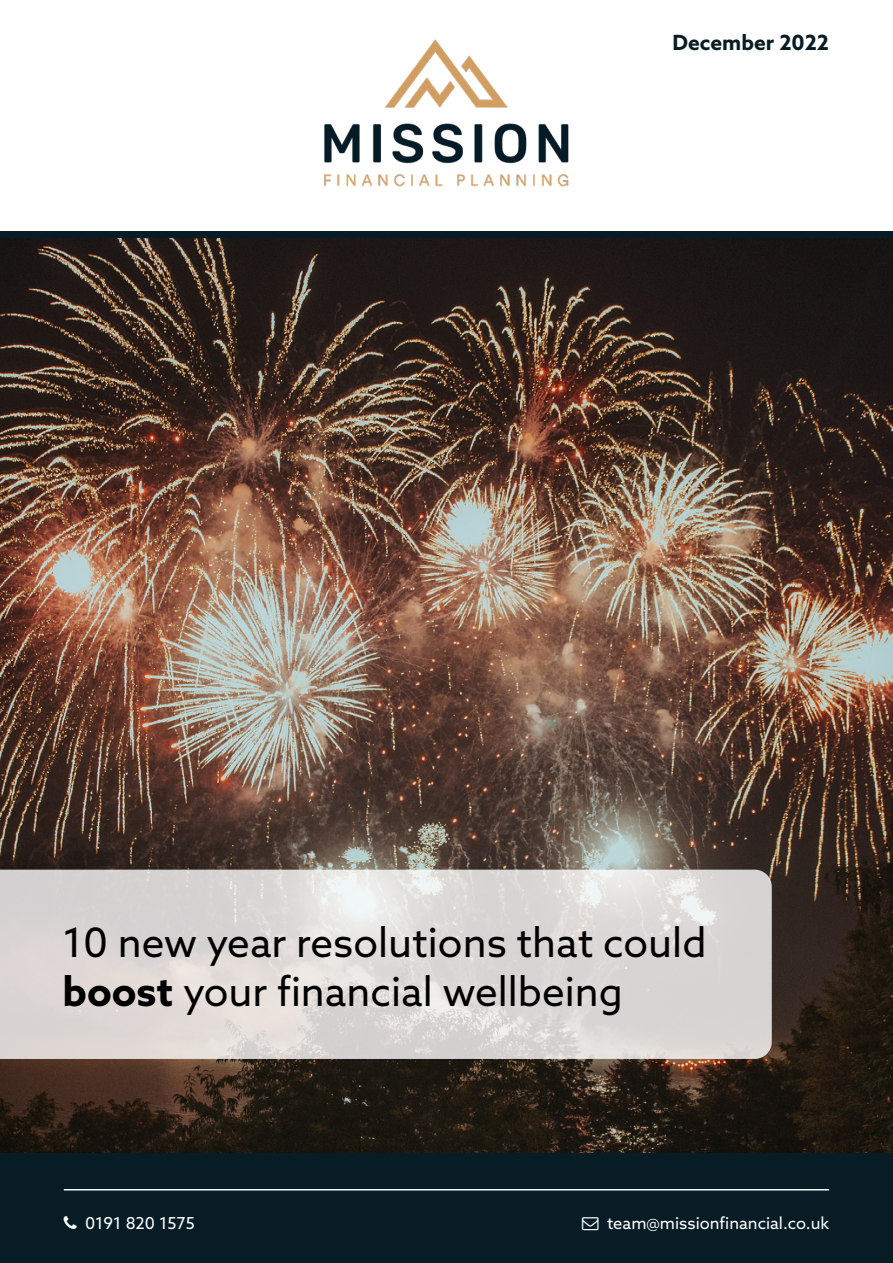
<style>
.page{position:relative;width:893px;height:1263px;background:#fff}
.page>*{position:absolute;margin:0;border:0;box-sizing:border-box;transform-origin:0 0}
.t1{font:40.5px/48.6px "Azo Sans";color:#000}
.t2{font:700 21px "Azo Sans";color:#081c25}
.t3{font:16.5px "Azo Sans";color:#fff}
.s1{font-weight:700}
</style>
<div class="page">
<img style="left:0;top:238px;width:893px;height:915px">
<div style="left:0;top:1153px;width:893px;height:110px;background:#081c25"></div>
<svg style="left:0;top:870px;width:772px;height:189px;background:#dcd9d7"></svg>
<hr style="left:64px;top:1189px;width:765px;height:1px;background:#fff">
<div style="left:0;top:232px;width:893px;height:6px;background:#081c25"></div>
<img style="left:324px;top:39px;width:245px;height:148px">
<p class="t2" style="left:672px;top:29px;width:158px">December 2022</p>
<p class="t1" style="left:63px;top:918px;width:645px">10 new year resolutions that could <span class="s1">boost</span> your financial wellbeing</p>
<p class="t3" style="left:85px;top:1212px;width:111px">0191 820 1575</p>
<p class="t3" style="left:607px;top:1212px;width:224px">team@missionfinancial.co.uk</p>
</div>
